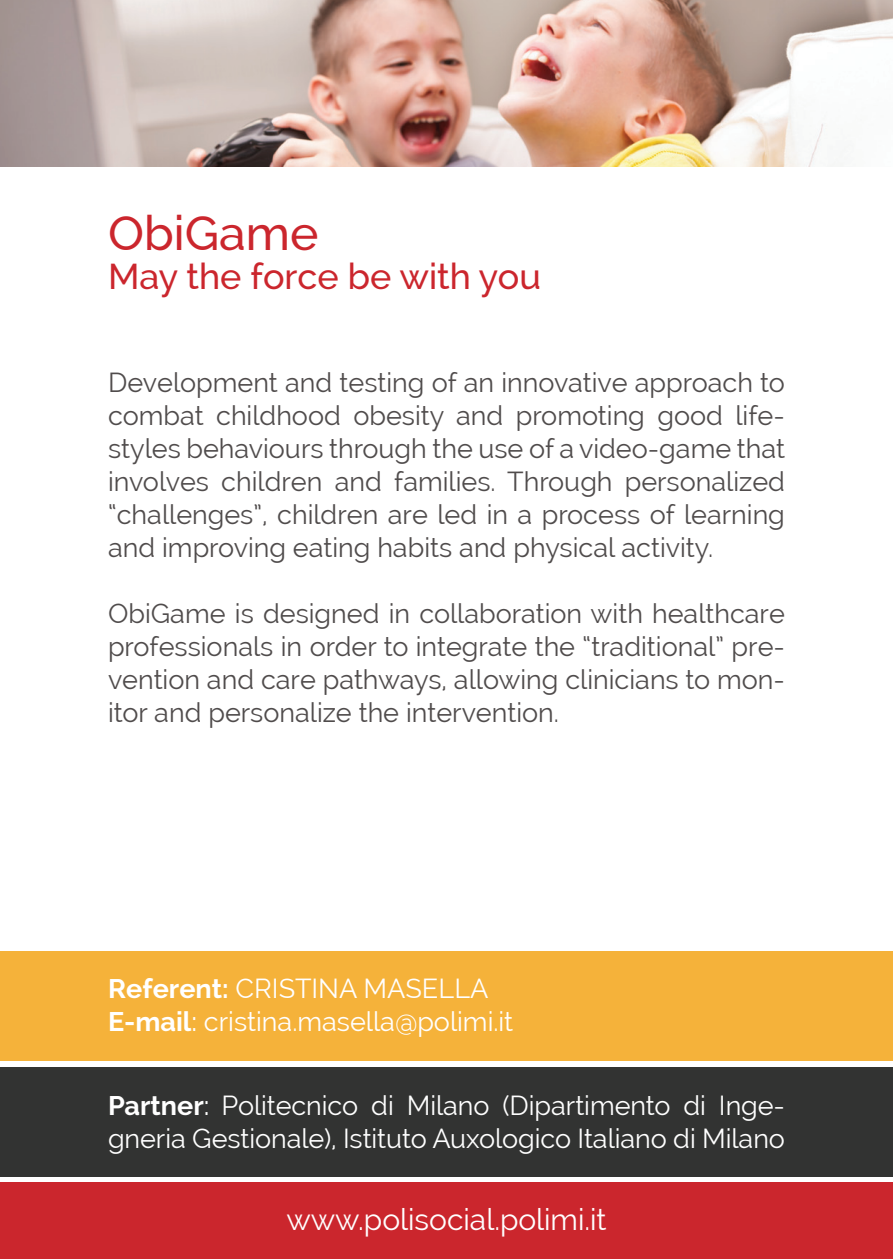
<style>
.page{position:relative;width:893px;height:1259px;background:#fff}
.page>*{position:absolute;margin:0;border:0;box-sizing:border-box;transform-origin:0 0}
.t1{font:500 48px "Raleway";color:#cb262d}
.t2{font:500 36px "Raleway";color:#cb262d}
.t3{font:30px "Raleway";color:#fff}
.t4{font:27px/33px "Raleway";color:#504c4c;text-align:justify}
.t5{font:27px/33px "Raleway";color:#fff}
.s1{font-weight:700}
.s2{font-weight:500}
</style>
<div class="page">
<div style="left:0;top:1182px;width:893px;height:77px;background:#cb262d"></div>
<img style="left:0;top:0;width:893px;height:167px">
<div style="left:0;top:951px;width:893px;height:109px;background:#f5b23a"></div>
<div style="left:0;top:1067px;width:893px;height:109px;background:#323332"></div>
<h1 class="t1" style="left:108px;top:206px;width:212px">ObiGame</h1>
<h2 class="t2" style="left:108px;top:256px;width:435px">May the force be with you</h2>
<p class="t4" style="left:108px;top:365px;width:678px">Development and testing of an innovative approach to combat childhood obesity and promoting good life&shy;styles behaviours through the use of a video-game that involves children and families. Through personalized “challenges”, children are led in a process of learning and improving eating habits and physical activity.</p>
<p class="t4" style="left:108px;top:596px;width:678px">ObiGame is designed in collaboration with healthcare professionals in order to integrate the “traditional” pre&shy;vention and care pathways, allowing clinicians to mon&shy;itor and personalize the intervention.</p>
<p class="t5" style="left:108px;top:972px;width:407px"><span class="s1">Referent:</span> CRISTINA MASELLA<br><span class="s1">E-mail</span><span class="s2">:</span> cristina.masella@polimi.it</p>
<p class="t5" style="left:108px;top:1088px;width:678px"><span class="s1">Partner</span><span class="s2">:</span> Politecnico di Milano (Dipartimento di Inge&shy;gneria Gestionale), Istituto Auxologico Italiano di Milano</p>
<p class="t3" style="left:286px;top:1202px;width:322px">www.polisocial.polimi.it</p>
</div>
